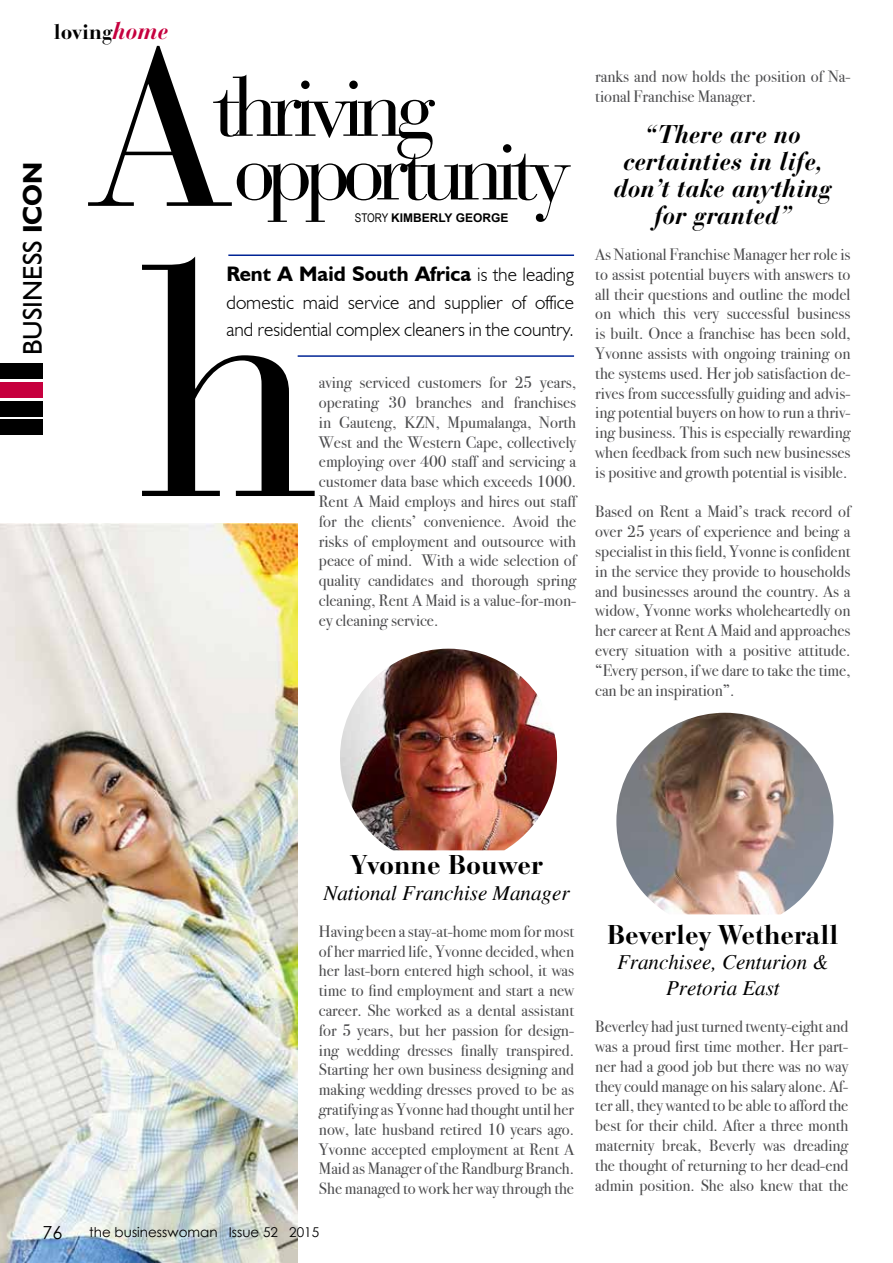
<style>
.page{position:relative;width:893px;height:1263px;background:#fff}
.page>*{position:absolute;margin:0;border:0;box-sizing:border-box;transform-origin:0 0}
.t1{font:325.8px "Bauer Bodoni Std";color:#000}
.t2{font:222.15px "Bauer Bodoni Std";color:#000}
.t3{font:83.25px/63.6px "Bauer Bodoni Std";letter-spacing:-.1em;color:#000}
.t4{font:700 27px "Bauer Bodoni Std";color:#000}
.t5{font:27px "Humanist 521 BT";color:#000}
.t6{font:italic 700 25.5px/27px "Bauer Bodoni Std";color:#000;text-align:center}
.t7{font:italic 21px/25.2px "Times";color:#000;text-align:center}
.t8{font:700 21px "Humanist 521 BT";color:#000}
.t9{font:700 21px "Bauer Bodoni Std";color:#000}
.t10{font:300 19.5px/27.8px "Humanist 521 BT";color:#000}
.t11{font:18px "Century Gothic";color:#000}
.t12{font:16.5px/19.8px "Bodoni Svty Two ITCTT";color:#4b4b4d;text-align:justify}
.t13{font:13.5px "Century Gothic";color:#000}
.t14{font:700 12px "Arial";color:#000}
.s1{font-weight:700}
.s2{font-style:italic;font-size:24px;color:#c6003e}
.s3{font-family:"Arial Narrow";font-weight:400}
.s4{font-weight:300;font-size:19.5px}
</style>
<div class="page">
<img style="left:0;top:523px;width:298px;height:740px">
<hr style="left:298px;top:355px;width:276px;height:2px;background:#002495">
<hr style="left:228px;top:254px;width:346px;height:2px;background:#002495">
<img style="left:340px;top:649px;width:217px;height:201px">
<img style="left:616px;top:713px;width:217px;height:201px">
<div style="left:0;top:364px;width:43px;height:15px;background:#000"></div>
<div style="left:0;top:382px;width:43px;height:16px;background:#c6003e"></div>
<div style="left:0;top:401px;width:43px;height:15px;background:#000"></div>
<div style="left:0;top:419px;width:43px;height:16px;background:#000"></div>
<h3 class="t5" style="left:16px;top:355px;width:195px;rotate:-90deg">Business <span class="s1">Icon</span></h3>
<p class="t9" style="left:54px;top:19px;width:116px">loving<span class="s2">home</span></p>
<h2 class="t2" style="left:86px;top:-3px;width:150px">A</h2>
<h3 class="t3" style="left:212px;top:76px;width:361px">thriving opportunity</h3>
<h1 class="t1" style="left:138px;top:189px;width:183px">h</h1>
<p class="t14" style="left:355px;top:210px;width:155px"><span class="s3">Story</span> KIMBERLY GEORGE</p>
<p class="t8" style="left:226px;top:261px;width:349px">Rent A Maid South Africa <span class="s4">is the leading</span></p>
<p class="t10" style="left:226px;top:288px;width:349px">domestic maid service and supplier of office and residential complex cleaners in the country.</p>
<p class="t12" style="left:319px;top:371px;width:259px">aving serviced customers for 25 years, operating 30 branches and franchises in Gauteng, KZN, Mpumalanga, North West and the Western Cape, collectively employing over 400 staff and servicing a customer data base which exceeds 1000.<br>Rent A Maid employs and hires out staff for the clients’ convenience. Avoid the risks of employment and outsource with peace of mind. With a wide selection of quality candidates and thorough spring cleaning, Rent A Maid is a value-for-mon&shy;ey cleaning service.</p>
<p class="t12" style="left:595px;top:65px;width:257px">ranks and now holds the position of Na&shy;tional Franchise Manager.</p>
<h3 class="t6" style="left:614px;top:120px;width:219px">“There are no certainties in life, don’t take anything for granted”</h3>
<p class="t12" style="left:595px;top:243px;width:257px">As National Franchise Manager her role is to assist potential buyers with answers to all their questions and outline the model on which this very successful business is built. Once a franchise has been sold, Yvonne assists with ongoing training on the systems used. Her job satisfaction de&shy;rives from successfully guiding and advis&shy;ing potential buyers on how to run a thriv&shy;ing business. This is especially rewarding when feedback from such new businesses is positive and growth potential is visible.</p>
<p class="t12" style="left:595px;top:500px;width:257px">Based on Rent a Maid’s track record of over 25 years of experience and being a specialist in this field, Yvonne is confident in the service they provide to households and businesses around the country. As a widow, Yvonne works wholeheartedly on her career at Rent A Maid and approaches every situation with a positive attitude. “Every person, if we dare to take the time, can be an inspiration”.</p>
<h3 class="t4" style="left:350px;top:849px;width:195px">Yvonne Bouwer</h3>
<p class="t7" style="left:323px;top:880px;width:248px">National Franchise Manager</p>
<p class="t12" style="left:319px;top:919px;width:257px">Having been a stay-at-home mom for most of her married life, Yvonne decided, when her last-born entered high school, it was time to find employment and start a new career. She worked as a dental assistant for 5 years, but her passion for design&shy;ing wedding dresses finally transpired.<br>Starting her own business designing and making wedding dresses proved to be as gratifying as Yvonne had thought until her now, late husband retired 10 years ago.<br>Yvonne accepted employment at Rent A Maid as Manager of the Randburg Branch.<br>She managed to work her way through the</p>
<p class="t11" style="left:43px;top:1220px;width:21px">76</p>
<p class="t13" style="left:89px;top:1222px;width:231px">the businesswoman Issue 52 2015</p>
<h3 class="t4" style="left:607px;top:918px;width:233px">Beverley Wetherall</h3>
<p class="t7" style="left:617px;top:950px;width:213px">Franchisee, Centurion &amp;<br>Pretoria East</p>
<p class="t12" style="left:595px;top:1015px;width:255px">Beverley had just turned twenty-eight and was a proud first time mother. Her part&shy;ner had a good job but there was no way they could manage on his salary alone. Af&shy;ter all, they wanted to be able to afford the best for their child. After a three month maternity break, Beverly was dreading the thought of returning to her dead-end admin position. She also knew that the</p>
</div>
